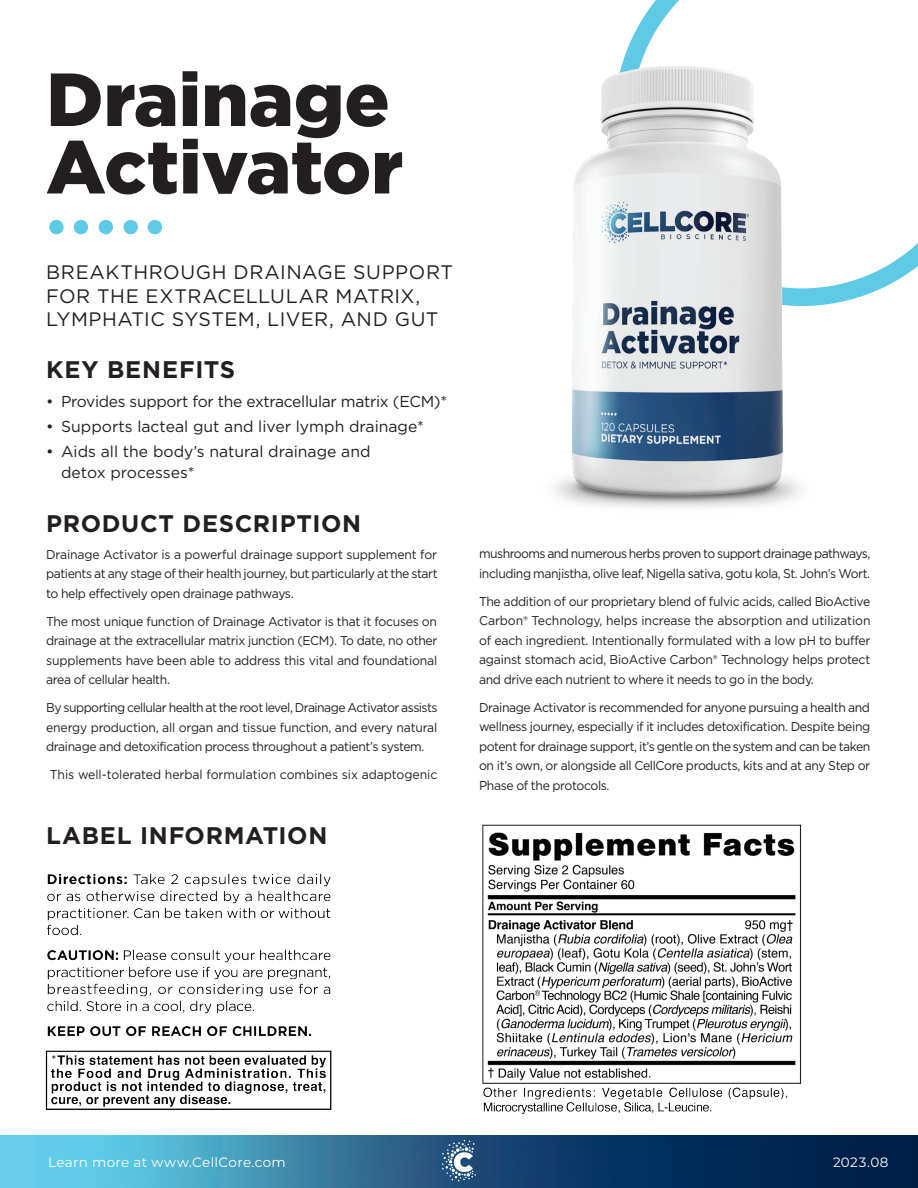
<style>
.page{position:relative;width:918px;height:1188px;background:#fff}
.page>*{position:absolute;margin:0;border:0;box-sizing:border-box;transform-origin:0 0}
.t1{font:900 75px/67.5px "Gotham";color:#231f20}
.t2{font:700 24px "Gotham";letter-spacing:.03em;color:#231f20}
.t3{font:19.5px/23.4px "Gotham";letter-spacing:.025em;color:#231f20}
.t4{font:15.75px/21px "Gotham";color:#231f20}
.t5{font:15.75px "Gotham";letter-spacing:-.02em;color:#231f20}
.t6{font:13.5px "Montserrat";letter-spacing:.025em;color:#fff}
.t7{font:12.75px/19.5px "Gotham";letter-spacing:-.03em;color:#231f20;text-align:justify;scale:.96 1}
.t8{font:12.75px "Gotham";letter-spacing:-.005em;color:#231f20;scale:.96 1}
</style>
<div class="page">
<img style="left:482px;top:824px;width:320px;height:290px">
<img style="left:45px;top:873px;width:287px;height:237px">
<svg style="left:638px;top:0;width:280px;height:294px"></svg>
<img style="left:554px;top:27px;width:314px;height:481px">
<div style="left:49px;top:220px;width:15px;height:14px;background:#5ecae6;border-radius:50%"></div>
<div style="left:74px;top:220px;width:14px;height:14px;background:#5ecae6;border-radius:50%"></div>
<div style="left:99px;top:220px;width:14px;height:14px;background:#5ecae6;border-radius:50%"></div>
<div style="left:124px;top:220px;width:14px;height:14px;background:#5ecae6;border-radius:50%"></div>
<div style="left:148px;top:220px;width:14px;height:14px;background:#5ecae6;border-radius:50%"></div>
<img style="left:0;top:1136px;width:918px;height:52px">
<svg style="left:442px;top:1140px;width:34px;height:41px"></svg>
<h1 class="t1" style="left:46px;top:65px;width:359px">Drainage<br>Activator</h1>
<h3 class="t3" style="left:46px;top:260px;width:408px">BREAKTHROUGH DRAINAGE SUPPORT<br>FOR THE EXTRACELLULAR MATRIX,<br>LYMPHATIC SYSTEM, LIVER, AND GUT</h3>
<h2 class="t2" style="left:46px;top:354px;width:191px">KEY BENEFITS</h2>
<p class="t5" style="left:46px;top:391px;width:402px">• Provides support for the extracellular matrix (ECM)*</p>
<p class="t4" style="left:46px;top:416px;width:379px">• Supports lacteal gut and liver lymph drainage*</p>
<p class="t4" style="left:61px;top:441px;width:311px;text-indent:-15px">• Aids all the body’s natural drainage and detox processes*</p>
<h2 class="t2" style="left:46px;top:508px;width:316px">PRODUCT DESCRIPTION</h2>
<p class="t7" style="left:46px;top:544px;width:409px">Drainage Activator is a powerful drainage support supplement for patients at any stage of their health journey, but particularly at the start to help effectively open drainage pathways.</p>
<p class="t7" style="left:46px;top:611px;width:409px">The most unique function of Drainage Activator is that it focuses on drainage at the extracellular matrix junction (ECM). To date, no other supplements have been able to address this vital and foundational area of cellular health.</p>
<p class="t7" style="left:46px;top:697px;width:409px">By supporting cellular health at the root level, Drainage Activator assists energy production, all organ and tissue function, and every natural drainage and detoxification process throughout a patient’s system.</p>
<p class="t8" style="left:50px;top:766px;width:405px">This well-tolerated herbal formulation combines six adaptogenic</p>
<h2 class="t2" style="left:46px;top:819px;width:283px">LABEL INFORMATION</h2>
<p class="t7" style="left:479px;top:544px;width:409px">mushrooms and numerous herbs proven to support drainage pathways, including manjistha, olive leaf, Nigella sativa, gotu kola, St. John’s Wort.</p>
<p class="t7" style="left:479px;top:591px;width:409px">The addition of our proprietary blend of fulvic acids, called BioActive Carbon® Technology, helps increase the absorption and utilization of each ingredient. Intentionally formulated with a low pH to buffer against stomach acid, BioActive Carbon® Technology helps protect and drive each nutrient to where it needs to go in the body.</p>
<p class="t7" style="left:479px;top:697px;width:409px">Drainage Activator is recommended for anyone pursuing a health and wellness journey, especially if it includes detoxification. Despite being potent for drainage support, it’s gentle on the system and can be taken on it’s own, or alongside all CellCore products, kits and at any Step or Phase of the protocols.</p>
<p class="t6" style="left:48px;top:1153px;width:239px">Learn more at www.CellCore.com</p>
<p class="t6" style="left:833px;top:1153px;width:57px">2023.08</p>
</div>
